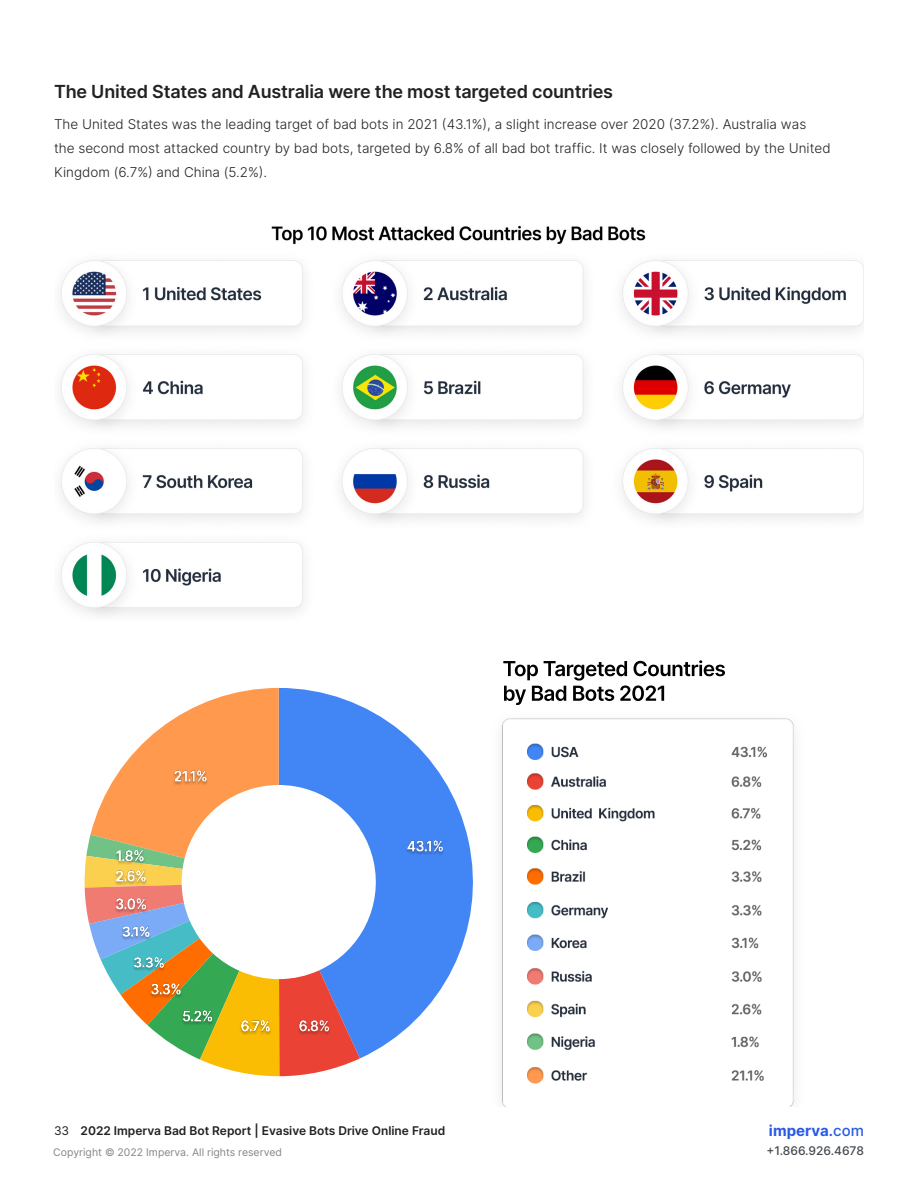
<style>
.page{position:relative;width:918px;height:1188px;background:#fff}
.page>*{position:absolute;margin:0;border:0;box-sizing:border-box;transform-origin:0 0}
.Heading_Medium_-_Sub{font:600 18px "Inter";letter-spacing:-.01em;color:#212121}
.t1{font:700 15px "Inter";color:#285ae6}
.Body_paragraph___Int{font:300 13.5px/24px "Inter";color:#212121}
.t2{font:600 12px "Inter";color:#212121}
.t3{font:500 12px "Inter";color:#43494f}
.t4{font:10.5px "Inter";color:#858585}
.s1{font-weight:400}
.s2{font-weight:600}
.s3{font-weight:500}
</style>
<div class="page">
<img style="left:60px;top:225px;width:804px;height:391px">
<svg style="left:360px;top:706px;width:113px;height:352px;fill:#4285f4"></svg>
<img style="left:406px;top:840px;width:39px;height:15px">
<svg style="left:84px;top:688px;width:276px;height:388px"></svg>
<img style="left:297px;top:1021px;width:33px;height:15px">
<img style="left:239px;top:1021px;width:33px;height:15px">
<img style="left:181px;top:1011px;width:33px;height:14px">
<img style="left:149px;top:983px;width:34px;height:15px">
<img style="left:132px;top:957px;width:34px;height:15px">
<img style="left:121px;top:926px;width:30px;height:15px">
<img style="left:114px;top:899px;width:33px;height:15px">
<img style="left:114px;top:871px;width:33px;height:15px">
<img style="left:114px;top:851px;width:31px;height:15px">
<img style="left:172px;top:770px;width:36px;height:15px">
<svg style="left:503px;top:660px;width:222px;height:45px"></svg>
<img style="left:501px;top:718px;width:294px;height:389px">
<p class="Heading_Medium_-_Sub" style="left:54px;top:79px;width:561px">The United States and Australia were the most targeted countries</p>
<p class="Body_paragraph___Int" style="left:54px;top:112px;width:778px">The United States was the leading target of bad bots in 2021 (43.1%), a slight increase over 2020 (37.2%). Australia was<br>the second most attacked country by bad bots, targeted by 6.8% of all bad bot traffic. It was closely followed by the United<br>Kingdom (6.7%) and China (5.2%).</p>
<p class="t2" style="left:54px;top:1122px;width:393px"><span class="s1">33</span> 2022 Imperva Bad Bot Report | Evasive Bots Drive Online Fraud</p>
<p class="t4" style="left:53px;top:1145px;width:230px">Copyright © 2022 Imperva. All rights reserved</p>
<p class="t1" style="left:769px;top:1119px;width:97px">imperva<span class="s2">.</span><span class="s3">com</span></p>
<p class="t3" style="left:767px;top:1142px;width:99px">+1.866.926.4678</p>
</div>
